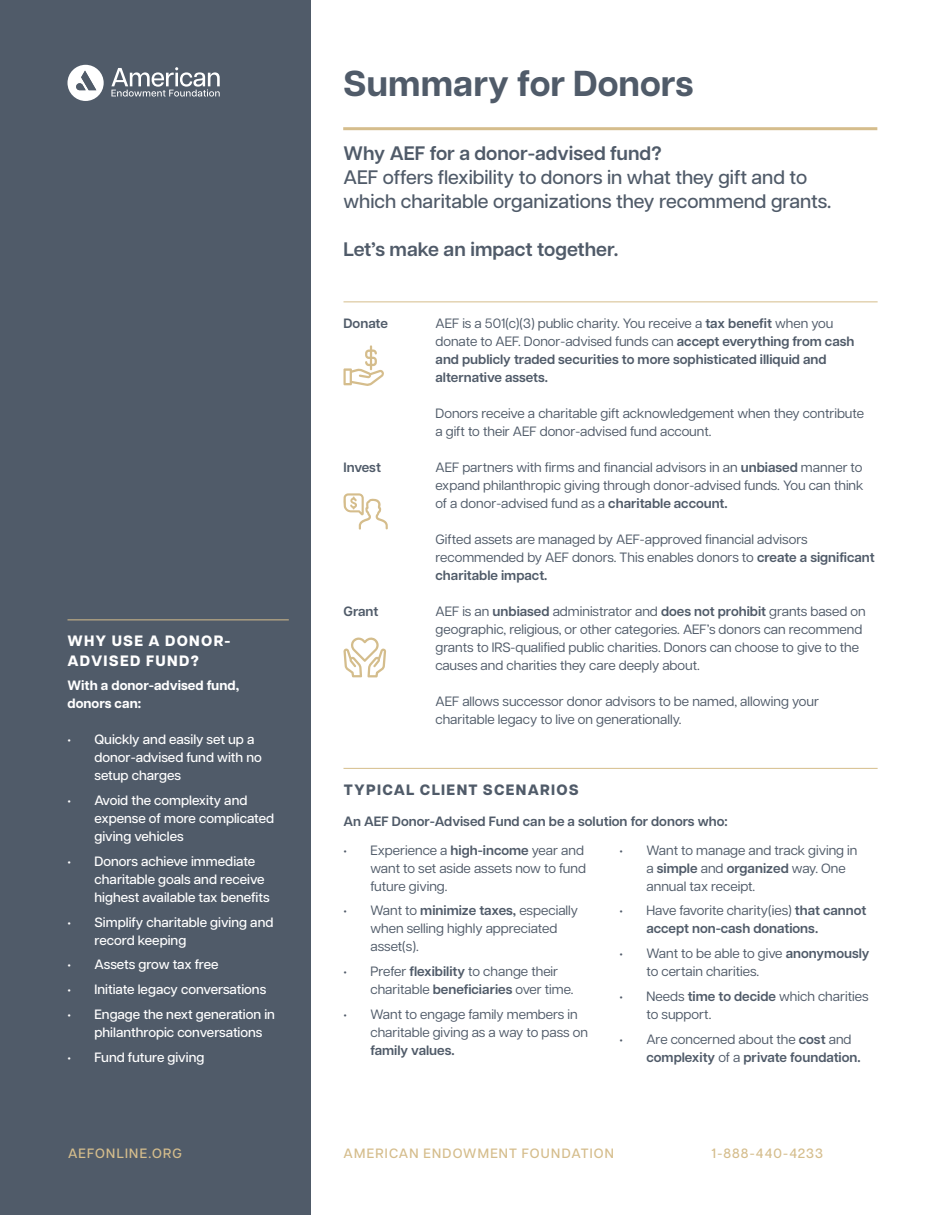
<style>
.page{position:relative;width:945px;height:1215px;background:#fff}
.page>*{position:absolute;margin:0;border:0;box-sizing:border-box;transform-origin:0 0}
.H2_Slate_Blue{font:700 36px "Articulat CF";color:#505b69}
.Quote_White{font:500 19.5px/24px "Articulat CF";color:#505b69}
.Quote_White-2{font:600 19.5px "Articulat CF";color:#505b69}
.H3_Slate_Blue{font:800 15px/19.5px "Articulat CF";letter-spacing:.085em;color:#fff}
.H3_Slate_Blue-2{font:800 15px "Articulat CF";letter-spacing:.08em;color:#505b69}
.Paragraph_Slate_Blue{font:13.5px/18px "Articulat CF";color:#505b69}
.Paragraph_Slate_Blue-2{font:600 13.5px/18px "Articulat CF";color:#505b69}
.t1{font:500 13.5px/18px "Articulat CF";color:#fff}
.Footer_Gold{font:500 13.5px "Articulat CF";letter-spacing:.085em;color:#d5bd8c}
.Paragraph_Slate_Blue-3{font:700 13.5px/18px "Articulat CF";color:#fff}
.Paragraph_Demi_Bold_Slate_Blue{font:600 13.5px "Articulat CF";color:#505b69}
.s1{font-weight:400}
.s2{font-weight:600}
</style>
<div class="page">
<div style="left:0;top:0;width:310px;height:1215px;background:#505b69"></div>
<hr style="left:344px;top:302px;width:534px;height:1px;background:#d5bd8c">
<hr style="left:344px;top:768px;width:534px;height:1px;background:#d5bd8c">
<hr style="left:343px;top:127px;width:534px;height:3px;background:#d5bd8c">
<hr style="left:68px;top:620px;width:221px;height:1px;background:#d5bd8c">
<svg style="left:111px;top:67px;width:109px;height:30px"></svg>
<svg style="left:68px;top:65px;width:36px;height:36px"></svg>
<svg style="left:343px;top:345px;width:41px;height:41px"></svg>
<svg style="left:343px;top:493px;width:45px;height:37px"></svg>
<svg style="left:343px;top:637px;width:43px;height:40px"></svg>
<p class="H3_Slate_Blue" style="left:68px;top:631px;width:164px">WHY USE A DONOR-<br>ADVISED FUND?</p>
<p class="Paragraph_Slate_Blue-3" style="left:68px;top:676px;width:173px">With a donor-advised fund, donors can:</p>
<p class="t1" style="left:94px;top:730px;width:169px;text-indent:-27px">• Quickly and easily set up a donor-advised fund with no setup charges</p>
<p class="t1" style="left:94px;top:791px;width:181px;text-indent:-27px">• Avoid the complexity and expense of more complicated giving vehicles</p>
<p class="t1" style="left:94px;top:851px;width:177px;text-indent:-27px">• Donors achieve immediate charitable goals and receive highest available tax benefits</p>
<p class="t1" style="left:94px;top:912px;width:180px;text-indent:-27px">• Simplify charitable giving and record keeping</p>
<p class="t1" style="left:68px;top:955px;width:153px">• Assets grow tax free</p>
<p class="t1" style="left:68px;top:980px;width:200px">• Initiate legacy conversations</p>
<p class="t1" style="left:94px;top:1004px;width:182px;text-indent:-27px">• Engage the next generation in philanthropic conversations</p>
<p class="t1" style="left:68px;top:1047px;width:138px">• Fund future giving</p>
<p class="Footer_Gold" style="left:68px;top:1144px;width:115px">AEFONLINE.ORG</p>
<p class="H2_Slate_Blue" style="left:343px;top:57px;width:352px">Summary for Donors</p>
<p class="Quote_White-2" style="left:344px;top:139px;width:320px">Why AEF for a donor-advised fund?</p>
<p class="Quote_White" style="left:344px;top:164px;width:490px">AEF offers flexibility to donors in what they gift and to which charitable organizations they recommend grants.</p>
<p class="Quote_White-2" style="left:344px;top:235px;width:276px">Let’s make an impact together.</p>
<p class="Paragraph_Demi_Bold_Slate_Blue" style="left:344px;top:314px;width:46px">Donate</p>
<p class="Paragraph_Demi_Bold_Slate_Blue" style="left:344px;top:458px;width:39px">Invest</p>
<p class="Paragraph_Demi_Bold_Slate_Blue" style="left:344px;top:602px;width:36px">Grant</p>
<p class="Paragraph_Slate_Blue-2" style="left:435px;top:314px;width:420px"><span class="s1">AEF is a 501(c)(3) public charity. You receive a</span> tax benefit <span class="s1">when you donate to AEF. Donor-advised funds can</span> accept everything from cash and publicly traded securities to more sophisticated illiquid and alternative assets.</p>
<p class="Paragraph_Slate_Blue" style="left:435px;top:404px;width:430px">Donors receive a charitable gift acknowledgement when they contribute a gift to their AEF donor-advised fund account.</p>
<p class="Paragraph_Slate_Blue" style="left:435px;top:458px;width:430px;text-align:justify">AEF partners with firms and financial advisors in an <span class="s2">unbiased</span> manner to expand philanthropic giving through donor-advised funds. You can think of a donor-advised fund as a <span class="s2">charitable account.</span></p>
<p class="Paragraph_Slate_Blue" style="left:435px;top:530px;width:441px">Gifted assets are managed by AEF-approved financial advisors recommended by AEF donors. This enables donors to <span class="s2">create a significant charitable impact.</span></p>
<p class="Paragraph_Slate_Blue" style="left:435px;top:602px;width:432px">AEF is an <span class="s2">unbiased</span> administrator and <span class="s2">does not prohibit</span> grants based on geographic, religious, or other categories. AEF’s donors can recommend grants to IRS-qualified public charities. Donors can choose to give to the causes and charities they care deeply about.</p>
<p class="Paragraph_Slate_Blue" style="left:435px;top:692px;width:385px">AEF allows successor donor advisors to be named, allowing your charitable legacy to live on generationally.</p>
<p class="H3_Slate_Blue-2" style="left:344px;top:779px;width:236px">TYPICAL CLIENT SCENARIOS</p>
<p class="Paragraph_Slate_Blue-2" style="left:344px;top:812px;width:386px">An AEF Donor-Advised Fund can be a solution for donors who:</p>
<p class="Paragraph_Slate_Blue" style="left:370px;top:840px;width:217px;text-indent:-27px">• Experience a <span class="s2">high-income</span> year and want to set aside assets now to fund future giving.</p>
<p class="Paragraph_Slate_Blue" style="left:370px;top:901px;width:209px;text-indent:-27px">• Want to <span class="s2">minimize taxes,</span> especially when selling highly appreciated asset(s).</p>
<p class="Paragraph_Slate_Blue" style="left:370px;top:961px;width:204px;text-indent:-27px">• Prefer <span class="s2">flexibility</span> to change their charitable <span class="s2">beneficiaries</span> over time.</p>
<p class="Paragraph_Slate_Blue" style="left:370px;top:1004px;width:219px;text-indent:-27px">• Want to engage family members in charitable giving as a way to pass on <span class="s2">family values.</span></p>
<p class="Paragraph_Slate_Blue" style="left:646px;top:840px;width:213px;text-indent:-27px">• Want to manage and track giving in a <span class="s2">simple</span> and <span class="s2">organized</span> way. One annual tax receipt.</p>
<p class="Paragraph_Slate_Blue-2" style="left:646px;top:901px;width:221px;text-indent:-27px"><span class="s1">• Have favorite charity(ies)</span> that cannot accept non-cash donations.</p>
<p class="Paragraph_Slate_Blue" style="left:647px;top:944px;width:225px;text-indent:-27px">• Want to be able to give <span class="s2">anonymously </span>to certain charities.</p>
<p class="Paragraph_Slate_Blue" style="left:647px;top:986px;width:224px;text-indent:-27px">• Needs <span class="s2">time to decide</span> which charities to support.</p>
<p class="Paragraph_Slate_Blue-2" style="left:647px;top:1030px;width:216px;text-indent:-27px"><span class="s1">• Are concerned about the</span> cost <span class="s1">and </span>complexity <span class="s1">of a</span> private foundation.</p>
<p class="Footer_Gold" style="left:344px;top:1144px;width:272px">AMERICAN ENDOWMENT FOUNDATION</p>
<p class="Footer_Gold" style="left:712px;top:1144px;width:113px">1-888-440-4233</p>
</div>
